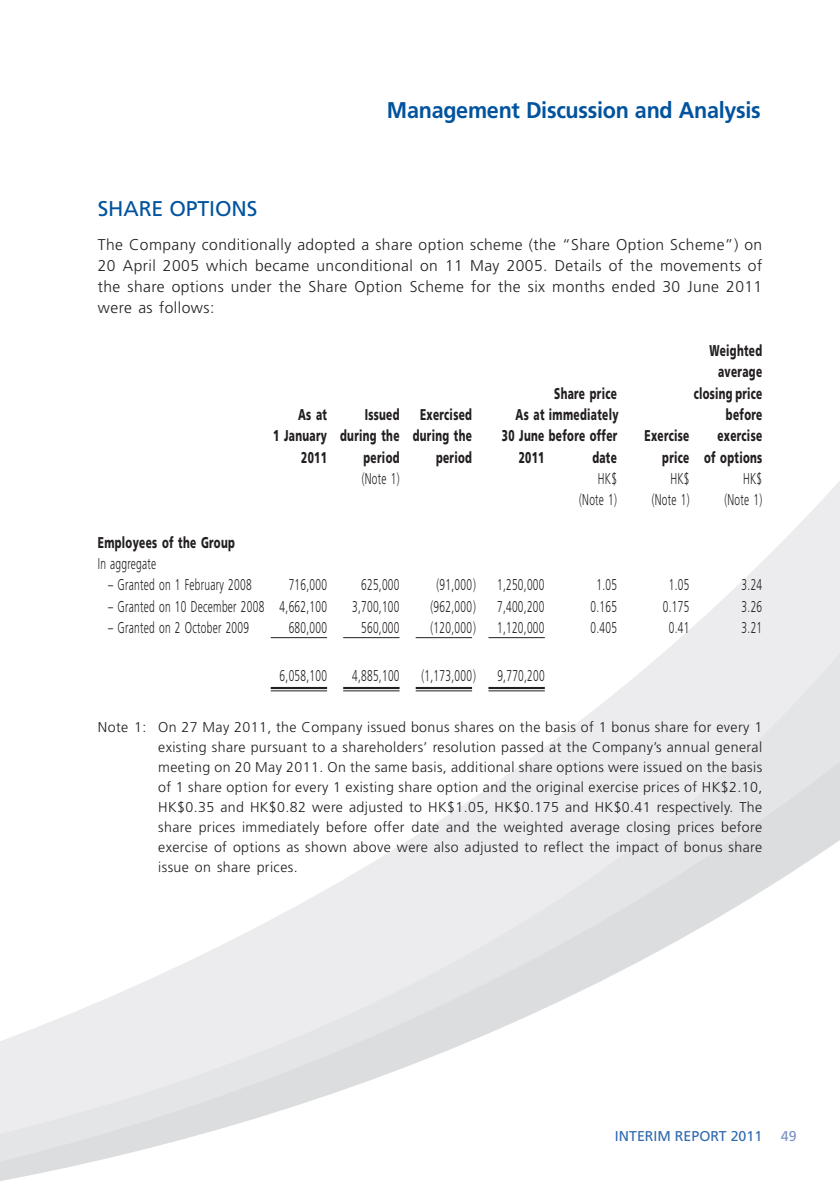
<style>
.page{position:relative;width:840px;height:1190px;background:#fff}
.page>*{position:absolute;margin:0;border:0;box-sizing:border-box;transform-origin:0 0}
.t1{font:700 22.8px "Frutiger LT Std";letter-spacing:-.015em;color:#01539e;scale:.95 1}
.t2{font:21.2px "Frutiger LT Std";letter-spacing:-.01em;color:#01539e}
.t3{font:300 15.6px "Frutiger LT Std";letter-spacing:.03em;color:#231f20;scale:.65 1}
.t4{font:300 15.6px/21.2px "Frutiger LT Std";letter-spacing:.03em;color:#231f20;text-align:justify}
.t5{font:900 15.6px/21.2px "Frutiger LT Std";letter-spacing:.03em;color:#231f20;text-align:center;scale:.65 1}
.t6{font:300 14.2px/19.8px "Frutiger LT Std";letter-spacing:.03em;color:#231f20;text-align:justify}
.t7{font:14.2px "Frutiger LT Std";color:#3069ad}
.t8{font:14.2px "Frutiger LT Std";color:#7c92c5}
</style>
<div class="page">
<svg style="left:763px;top:481px;width:77px;height:80px"></svg>
<svg style="left:270px;top:561px;width:570px;height:156px"></svg>
<svg style="left:0;top:717px;width:840px;height:464px"></svg>
<hr style="left:271px;top:637px;width:56px;height:1px;background:#231f20">
<hr style="left:343px;top:637px;width:56px;height:1px;background:#231f20">
<hr style="left:416px;top:637px;width:56px;height:1px;background:#231f20">
<hr style="left:488px;top:637px;width:57px;height:1px;background:#231f20">
<hr style="left:271px;top:687px;width:56px;height:2px;background:#231f20">
<hr style="left:271px;top:690px;width:56px;height:1px;background:#231f20">
<hr style="left:343px;top:687px;width:56px;height:2px;background:#231f20">
<hr style="left:343px;top:690px;width:56px;height:1px;background:#231f20">
<hr style="left:416px;top:687px;width:56px;height:2px;background:#231f20">
<hr style="left:416px;top:690px;width:56px;height:1px;background:#231f20">
<hr style="left:488px;top:687px;width:57px;height:2px;background:#231f20">
<hr style="left:488px;top:690px;width:57px;height:1px;background:#231f20">
<h1 class="t1" style="left:387px;top:101px;width:395px">Management Discussion and Analysis</h1>
<h2 class="t2" style="left:98px;top:196px;width:161px">SHARE OPTIONS</h2>
<p class="t4" style="left:98px;top:235px;width:666px">The Company conditionally adopted a share option scheme (the “Share Option Scheme”) on 20 April 2005 which became unconditional on 11 May 2005. Details of the movements of the share options under the Share Option Scheme for the six months ended 30 June 2011 were as follows:</p>
<p class="t5" style="left:709px;top:340px;width:83px">Weighted average</p>
<p class="t5" style="left:554px;top:383px;width:98px">Share price</p>
<p class="t5" style="left:694px;top:383px;width:107px">closing price</p>
<p class="t5" style="left:298px;top:404px;width:46px">As at</p>
<p class="t5" style="left:365px;top:404px;width:55px">Issued</p>
<p class="t5" style="left:420px;top:404px;width:81px">Exercised</p>
<p class="t5" style="left:515px;top:404px;width:160px">As at immediately</p>
<p class="t5" style="left:726px;top:404px;width:57px">before</p>
<p class="t5" style="left:273px;top:425px;width:307px">1 January during the during the</p>
<p class="t5" style="left:502px;top:425px;width:179px">30 June before offer</p>
<p class="t5" style="left:644px;top:425px;width:71px">Exercise</p>
<p class="t5" style="left:717px;top:425px;width:71px">exercise</p>
<p class="t5" style="left:301px;top:446px;width:41px">2011</p>
<p class="t5" style="left:363px;top:446px;width:57px">period</p>
<p class="t5" style="left:436px;top:446px;width:57px">period</p>
<p class="t5" style="left:519px;top:446px;width:41px">2011</p>
<p class="t5" style="left:592px;top:446px;width:39px">date</p>
<p class="t5" style="left:662px;top:446px;width:155px">price of options</p>
<p class="t3" style="left:362px;top:473px;width:60px">(Note 1)</p>
<p class="t3" style="left:598px;top:473px;width:31px">HK$</p>
<p class="t3" style="left:670px;top:473px;width:31px">HK$</p>
<p class="t3" style="left:743px;top:473px;width:31px">HK$</p>
<p class="t3" style="left:579px;top:494px;width:60px">(Note 1)</p>
<p class="t3" style="left:651px;top:494px;width:60px">(Note 1)</p>
<p class="t3" style="left:724px;top:494px;width:60px">(Note 1)</p>
<p class="t5" style="left:98px;top:532px;width:212px">Employees of the Group</p>
<p class="t3" style="left:98px;top:558px;width:91px">In aggregate</p>
<p class="t3" style="left:108px;top:579px;width:222px">– Granted on 1 February 2008</p>
<p class="t3" style="left:289px;top:579px;width:61px">716,000</p>
<p class="t3" style="left:361px;top:579px;width:61px">625,000</p>
<p class="t3" style="left:436px;top:579px;width:62px">(91,000 )</p>
<p class="t3" style="left:497px;top:579px;width:74px">1,250,000</p>
<p class="t3" style="left:596px;top:579px;width:33px">1.05</p>
<p class="t3" style="left:669px;top:579px;width:33px">1.05</p>
<p class="t3" style="left:741px;top:579px;width:33px">3.24</p>
<p class="t3" style="left:108px;top:601px;width:338px">– Granted on 10 December 2008 4,662,100</p>
<p class="t3" style="left:352px;top:601px;width:74px">3,700,100</p>
<p class="t3" style="left:430px;top:601px;width:72px">(962,000 )</p>
<p class="t3" style="left:497px;top:601px;width:74px">7,400,200</p>
<p class="t3" style="left:590px;top:601px;width:42px">0.165</p>
<p class="t3" style="left:663px;top:601px;width:42px">0.175</p>
<p class="t3" style="left:741px;top:601px;width:33px">3.26</p>
<p class="t3" style="left:108px;top:622px;width:218px">– Granted on 2 October 2009</p>
<p class="t3" style="left:289px;top:622px;width:61px">680,000</p>
<p class="t3" style="left:361px;top:622px;width:61px">560,000</p>
<p class="t3" style="left:430px;top:622px;width:72px">(120,000 )</p>
<p class="t3" style="left:497px;top:622px;width:74px">1,120,000</p>
<p class="t3" style="left:590px;top:622px;width:42px">0.405</p>
<p class="t3" style="left:669px;top:622px;width:33px">0.41</p>
<p class="t3" style="left:741px;top:622px;width:33px">3.21</p>
<p class="t3" style="left:280px;top:670px;width:74px">6,058,100</p>
<p class="t3" style="left:352px;top:670px;width:74px">4,885,100</p>
<p class="t3" style="left:421px;top:670px;width:85px">(1,173,000 )</p>
<p class="t3" style="left:497px;top:670px;width:74px">9,770,200</p>
<p class="t6" style="left:158px;top:719px;width:605px;text-indent:-60px">Note 1: On 27 May 2011, the Company issued bonus shares on the basis of 1 bonus share for every 1 existing share pursuant to a shareholders’ resolution passed at the Company’s annual general meeting on 20 May 2011. On the same basis, additional share options were issued on the basis of 1 share option for every 1 existing share option and the original exercise prices of HK$2.10, HK$0.35 and HK$0.82 were adjusted to HK$1.05, HK$0.175 and HK$0.41 respectively. The share prices immediately before offer date and the weighted average closing prices before exercise of options as shown above were also adjusted to reflect the impact of bonus share issue on share prices.</p>
<p class="t7" style="left:615px;top:1127px;width:149px">INTERIM REPORT 2011</p>
<p class="t8" style="left:781px;top:1127px;width:17px">49</p>
</div>
